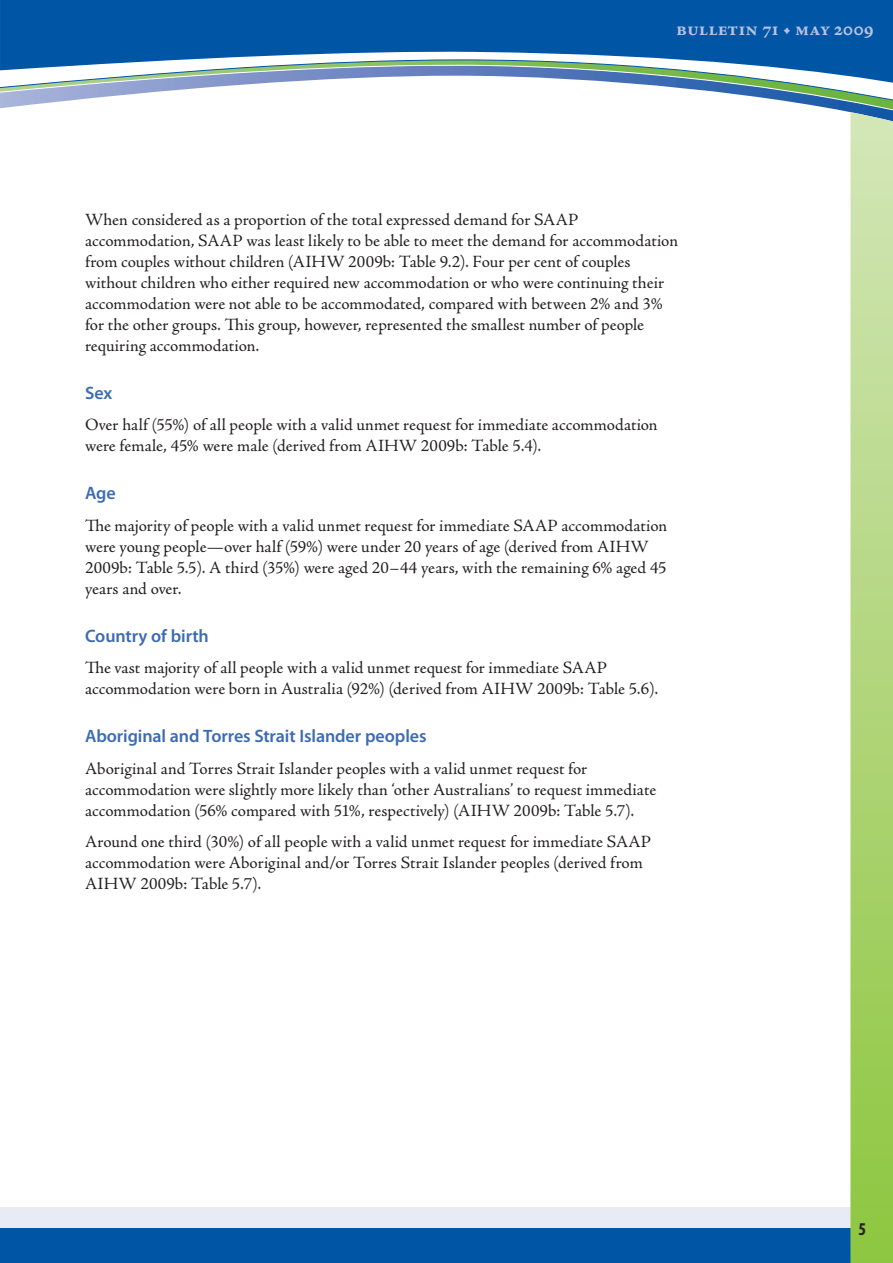
<style>
.page{position:relative;width:893px;height:1263px;background:#fff}
.page>*{position:absolute;margin:0;border:0;box-sizing:border-box;transform-origin:0 0}
.t1{font:700 20.25px "Adobe Jenson Pro";color:#b9c2e1}
.t2{font:600 18px "Myriad Pro";letter-spacing:-.005em;color:#3d6bb3}
.t3{font:700 condensed 18px "Myriad Pro";color:#231f20}
.t4{font:17.25px/21px "Adobe Jenson Pro";color:#231f20}
</style>
<div class="page">
<div style="left:0;top:1207px;width:850px;height:22px;background:#e8eaf5"></div>
<div style="left:0;top:1229px;width:850px;height:34px;background:#0155a5"></div>
<svg style="left:0;top:0;width:893px;height:62px;background:#115faa"></svg>
<svg style="left:0;top:62px;width:893px;height:50px"></svg>
<svg style="left:850px;top:112px;width:43px;height:1151px;background:#b0d57c"></svg>
<p class="t1" style="left:676px;top:17px;width:199px">Bulletin 71 • may 2009</p>
<p class="t4" style="left:85px;top:209px;width:595px">When considered as a proportion of the total expressed demand for SAAP accommodation, SAAP was least likely to be able to meet the demand for accommodation from couples without children (AIHW 2009b: Table 9.2). Four per cent of couples without children who either required new accommodation or who were continuing their accommodation were not able to be accommodated, compared with between 2% and 3% for the other groups. This group, however, represented the smallest number of people requiring accommodation.</p>
<p class="t2" style="left:85px;top:381px;width:29px">Sex</p>
<p class="t4" style="left:85px;top:415px;width:574px">Over half (55%) of all people with a valid unmet request for immediate accommodation were female, 45% were male (derived from AIHW 2009b: Table 5.4).</p>
<p class="t2" style="left:85px;top:482px;width:32px">Age</p>
<p class="t4" style="left:85px;top:515px;width:584px">The majority of people with a valid unmet request for immediate SAAP accommodation were young people—over half (59%) were under 20 years of age (derived from AIHW 2009b: Table 5.5). A third (35%) were aged 20–44 years, with the remaining 6% aged 45 years and over.</p>
<p class="t2" style="left:85px;top:624px;width:125px">Country of birth</p>
<p class="t4" style="left:85px;top:657px;width:575px">The vast majority of all people with a valid unmet request for immediate SAAP accommodation were born in Australia (92%) (derived from AIHW 2009b: Table 5.6).</p>
<p class="t2" style="left:85px;top:724px;width:343px">Aboriginal and Torres Strait Islander peoples</p>
<p class="t4" style="left:85px;top:758px;width:573px">Aboriginal and Torres Strait Islander peoples with a valid unmet request for accommodation were slightly more likely than ‘other Australians’ to request immediate accommodation (56% compared with 51%, respectively) (AIHW 2009b: Table 5.7).</p>
<p class="t4" style="left:85px;top:831px;width:568px">Around one third (30%) of all people with a valid unmet request for immediate SAAP accommodation were Aboriginal and/or Torres Strait Islander peoples (derived from<br>AIHW 2009b: Table 5.7).</p>
<p class="t3" style="left:858px;top:1218px;width:9px">5</p>
</div>
